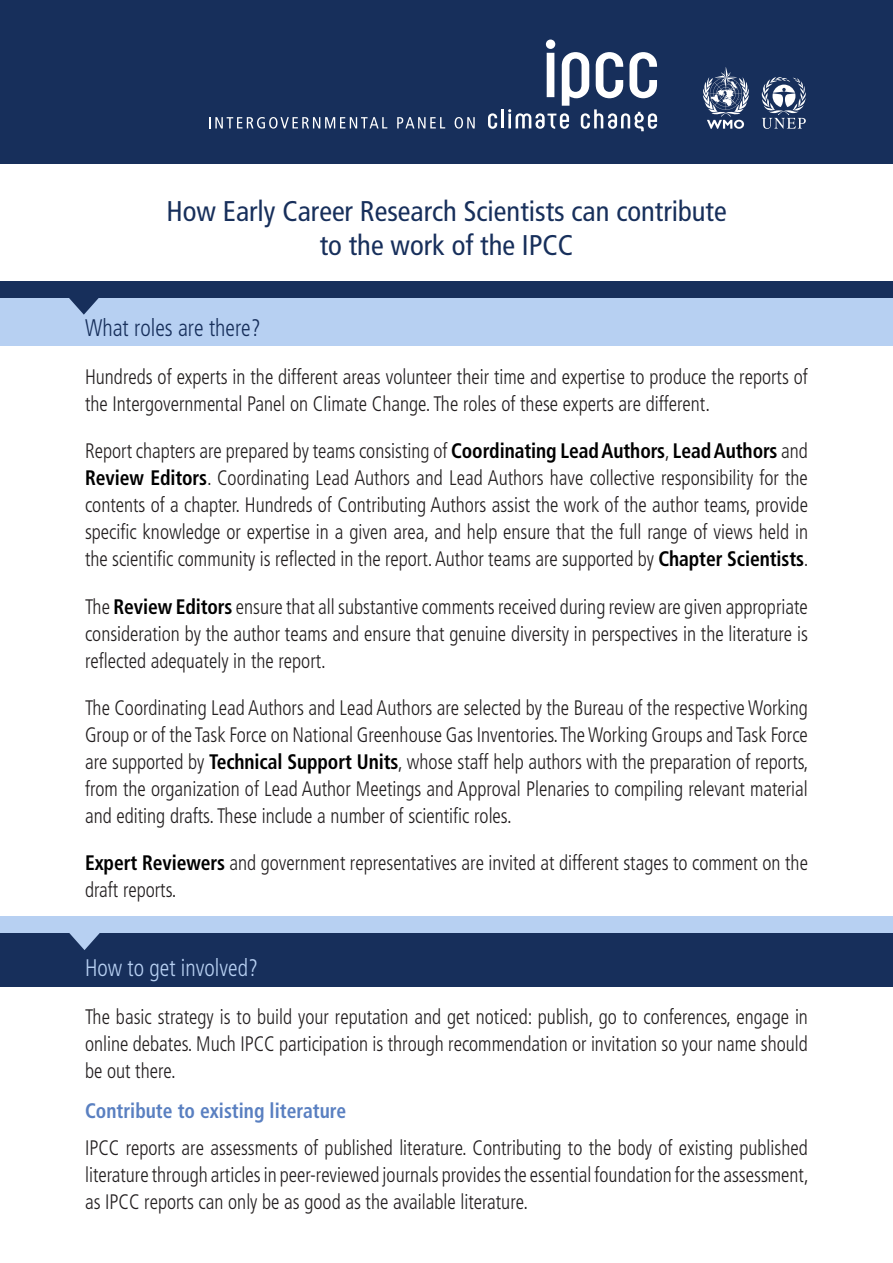
<style>
.page{position:relative;width:893px;height:1263px;background:#fff}
.page>*{position:absolute;margin:0;border:0;box-sizing:border-box;transform-origin:0 0}
.t1{font:condensed 28.5px/34.2px "Frutiger LT Pro";color:#172f5b;text-align:center}
.Sub_tit_1{font:300 condensed 24px "Frutiger LT Pro";color:#172f5b;scale:.93 1}
.Sub_tit_1-2{font:300 condensed 24px "Frutiger LT Pro";color:#b7d0f2;scale:.93 1}
.text{font:300 condensed 21px/27px "Frutiger LT Pro";color:#231f20;text-align:justify;scale:.93 1}
.Sub_tit_2{font:700 condensed 21px "Frutiger LT Pro";color:#5a80c1;scale:.93 1}
.s1{font-weight:700;color:#000}
</style>
<div class="page">
<div style="left:0;top:933px;width:893px;height:54px;background:#172f5b"></div>
<div style="left:0;top:291px;width:893px;height:54px;background:#b7d0f2"></div>
<div style="left:0;top:0;width:893px;height:164px;background:#172f5b"></div>
<svg style="left:209px;top:117px;width:178px;height:12px"></svg>
<svg style="left:397px;top:117px;width:48px;height:11px"></svg>
<svg style="left:455px;top:117px;width:20px;height:12px"></svg>
<svg style="left:488px;top:113px;width:9px;height:16px"></svg>
<hr style="left:501px;top:109px;width:3px;height:19px;background:#fff">
<svg style="left:508px;top:40px;width:149px;height:91px"></svg>
<svg style="left:761px;top:77px;width:45px;height:52px"></svg>
<svg style="left:703px;top:67px;width:46px;height:62px"></svg>
<div style="left:0;top:281px;width:893px;height:17px;background:#172f5b"></div>
<svg style="left:69px;top:298px;width:30px;height:17px"></svg>
<div style="left:0;top:916px;width:893px;height:17px;background:#b7d0f2"></div>
<svg style="left:69px;top:933px;width:31px;height:17px"></svg>
<p class="t1" style="left:166px;top:194px;width:562px">How Early Career Research Scientists can contribute to the work of the IPCC</p>
<p class="Sub_tit_1" style="left:85px;top:314px;width:190px">What roles are there?</p>
<p class="text" style="left:85px;top:363px;width:779px">Hundreds of experts in the different areas volunteer their time and expertise to produce the reports of the Intergovernmental Panel on Climate Change. The roles of these experts are different.</p>
<p class="text" style="left:85px;top:438px;width:780px">Report chapters are prepared by teams consisting of <span class="s1">Coordinating Lead Authors</span>, <span class="s1">Lead Authors</span> and <span class="s1">Review Editors</span>. Coordinating Lead Authors and Lead Authors have collective responsibility for the contents of a chapter. Hundreds of Contributing Authors assist the work of the author teams, provide specific knowledge or expertise in a given area, and help ensure that the full range of views held in the scientific community is reflected in the report. Author teams are supported by <span class="s1">Chapter Scientists</span>.</p>
<p class="text" style="left:85px;top:593px;width:779px">The <span class="s1">Review Editors</span> ensure that all substantive comments received during review are given appropriate consideration by the author teams and ensure that genuine diversity in perspectives in the literature is reflected adequately in the report.</p>
<p class="text" style="left:85px;top:694px;width:780px">The Coordinating Lead Authors and Lead Authors are selected by the Bureau of the respective Working Group or of the Task Force on National Greenhouse Gas Inventories. The Working Groups and Task Force are supported by <span class="s1">Technical Support Units</span>, whose staff help authors with the preparation of reports, from the organization of Lead Author Meetings and Approval Plenaries to compiling relevant material and editing drafts. These include a number of scientific roles.</p>
<p class="text" style="left:85px;top:850px;width:779px"><span class="s1">Expert Reviewers</span> and government representatives are invited at different stages to comment on the draft reports.</p>
<p class="Sub_tit_1-2" style="left:85px;top:954px;width:187px">How to get involved?</p>
<p class="text" style="left:85px;top:1003px;width:779px">The basic strategy is to build your reputation and get noticed: publish, go to conferences, engage in online debates. Much IPCC participation is through recommendation or invitation so your name should be out there.</p>
<p class="Sub_tit_2" style="left:85px;top:1098px;width:282px">Contribute to existing literature</p>
<p class="text" style="left:85px;top:1134px;width:780px">IPCC reports are assessments of published literature. Contributing to the body of existing published literature through articles in peer-reviewed journals provides the essential foundation for the assessment, as IPCC reports can only be as good as the available literature.</p>
</div>
